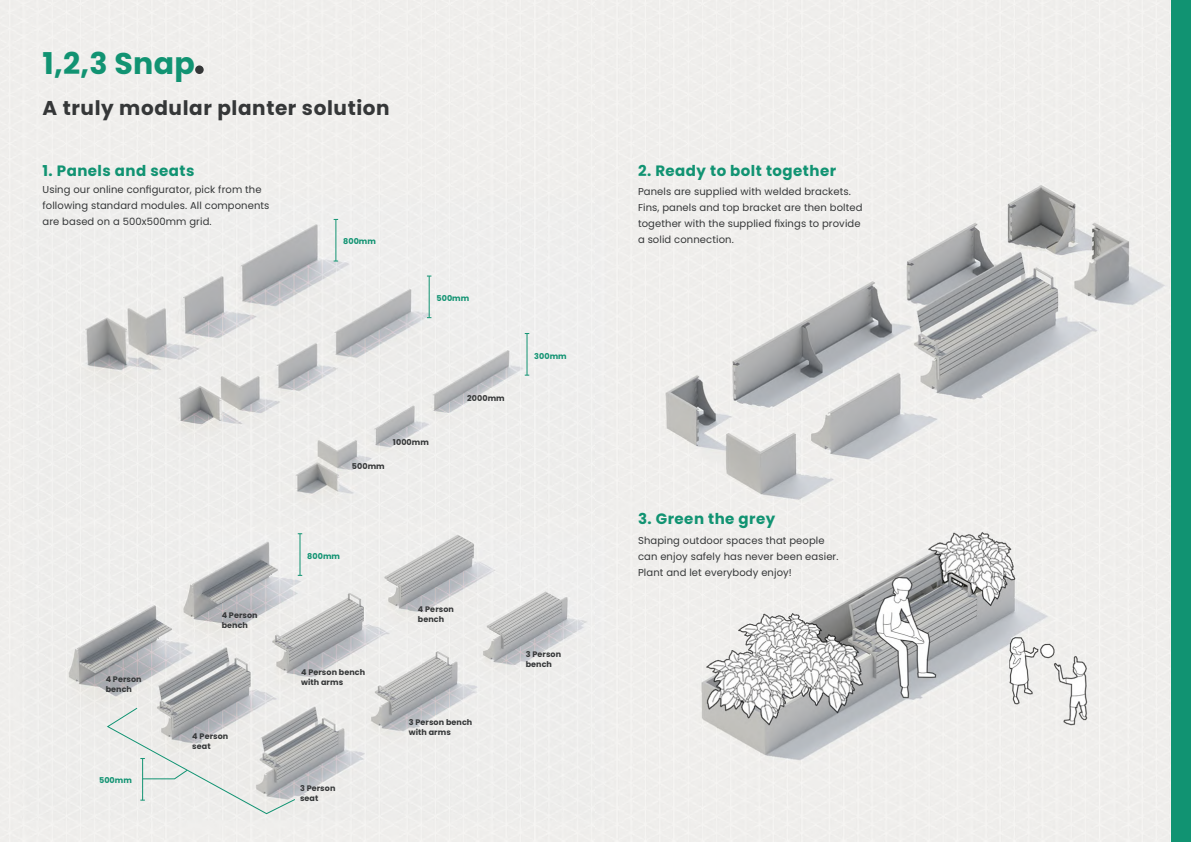
<style>
.page{position:relative;width:1191px;height:842px;background:#fff}
.page>*{position:absolute;margin:0;border:0;box-sizing:border-box;transform-origin:0 0}
.t1{font:700 30px "Poppins";color:#119372}
.t2{font:700 20px "Poppins";letter-spacing:.03em;color:#353738}
.t3{font:700 15px "Poppins";letter-spacing:.03em;color:#119372}
.t4{font:10px/16px "Poppins";letter-spacing:.01em;color:#353738}
.t5{font:700 8px/10px "Poppins";letter-spacing:.01em;color:#353738}
.t6{font:700 8px "Poppins";letter-spacing:.01em;color:#119372}
</style>
<div class="page">
<img style="left:0;top:0;width:1171px;height:842px">
<div style="left:195px;top:65px;width:9px;height:9px;background:#353738;border-radius:50%"></div>
<div style="left:1171px;top:0;width:20px;height:842px;background:#119372"></div>
<hr style="left:335px;top:219px;width:1px;height:42px;background:#119372">
<hr style="left:299px;top:534px;width:1px;height:41px;background:#119372">
<hr style="left:429px;top:276px;width:1px;height:42px;background:#119372">
<hr style="left:526px;top:333px;width:1px;height:42px;background:#119372">
<svg style="left:106px;top:707px;width:190px;height:108px;background:#dcdedc"></svg>
<h1 class="t1" style="left:43px;top:46px;width:154px">1,2,3 Snap</h1>
<h2 class="t2" style="left:43px;top:96px;width:349px">A truly modular planter solution</h2>
<h3 class="t3" style="left:43px;top:162px;width:153px">1. Panels and seats</h3>
<p class="t4" style="left:43px;top:181px;width:228px">Using our online configurator, pick from the following standard modules. All components are based on a 500x500mm grid.</p>
<p class="t6" style="left:343px;top:237px;width:34px">800mm</p>
<p class="t6" style="left:436px;top:294px;width:34px">500mm</p>
<p class="t5" style="left:352px;top:461px;width:34px">500mm</p>
<p class="t5" style="left:393px;top:437px;width:37px">1000mm</p>
<p class="t5" style="left:467px;top:393px;width:39px">2000mm</p>
<p class="t6" style="left:534px;top:351px;width:34px">300mm</p>
<p class="t5" style="left:106px;top:674px;width:37px">4 Person bench</p>
<p class="t6" style="left:99px;top:776px;width:34px">500mm</p>
<p class="t5" style="left:222px;top:610px;width:37px">4 Person bench</p>
<p class="t5" style="left:192px;top:731px;width:37px">4 Person seat</p>
<p class="t6" style="left:307px;top:551px;width:34px">800mm</p>
<p class="t5" style="left:301px;top:667px;width:66px">4 Person bench with arms</p>
<p class="t5" style="left:300px;top:783px;width:37px">3 Person seat</p>
<p class="t5" style="left:418px;top:604px;width:37px">4 Person bench</p>
<p class="t5" style="left:409px;top:717px;width:65px">3 Person bench with arms</p>
<p class="t5" style="left:526px;top:649px;width:37px">3 Person bench</p>
<h3 class="t3" style="left:638px;top:162px;width:200px">2. Ready to bolt together</h3>
<p class="t4" style="left:638px;top:183px;width:226px">Panels are supplied with welded brackets.<br>Fins, panels and top bracket are then bolted together with the supplied fixings to provide a solid connection.</p>
<h3 class="t3" style="left:638px;top:510px;width:139px">3. Green the grey</h3>
<p class="t4" style="left:638px;top:532px;width:202px">Shaping outdoor spaces that people can enjoy safely has never been easier.<br>Plant and let everybody enjoy!</p>
</div>
